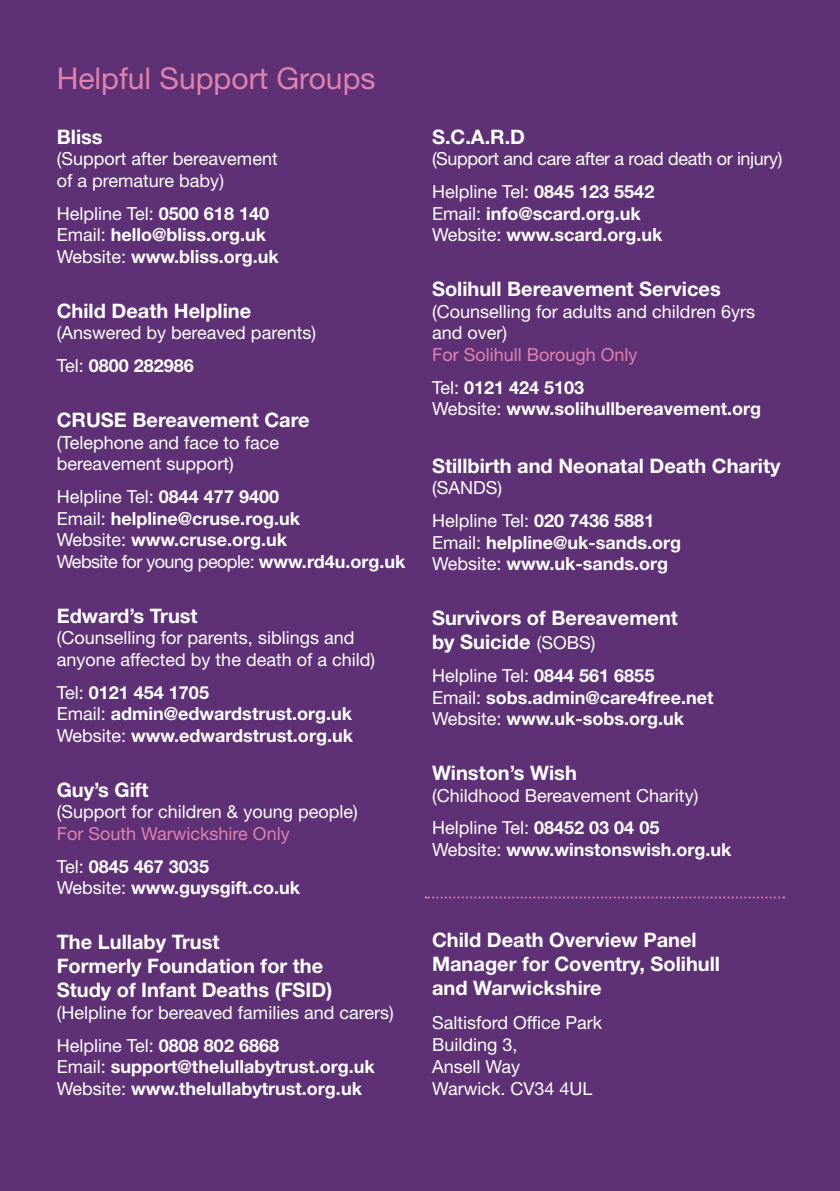
<style>
.page{position:relative;width:840px;height:1191px;background:#fff}
.page>*{position:absolute;margin:0;border:0;box-sizing:border-box;transform-origin:0 0}
.t1{font:30px "Helvetica Neue LT Std";color:#e182ae}
.t2{font:700 20px/24px "Helvetica Neue LT Std";color:#fff}
.t3{font:700 18px/21.6px "Helvetica Neue LT Std";color:#fff}
.t4{font:18px/21.6px "Helvetica Neue LT Std";color:#fff}
.t5{font:18px/33px "Helvetica Neue LT Std";color:#e182ae}
.t6{font:18px/33px "Helvetica Neue LT Std";letter-spacing:-.02em;color:#fff}
.s1{font-weight:400}
.s2{font-weight:700}
.s3{color:#fff}
.s4{font-weight:700;color:#fff}
.s5{font-weight:400;font-size:18px}
</style>
<div class="page">
<div style="left:0;top:0;width:839px;height:1191px;background:#5e3075"></div>
<svg style="left:425px;top:896px;width:358px;height:2px"></svg>
<h1 class="t1" style="left:57px;top:61px;width:320px">Helpful Support Groups</h1>
<p class="t2" style="left:57px;top:124px;width:47px">Bliss</p>
<p class="t4" style="left:57px;top:148px;width:222px">(Support after bereavement of a premature baby)</p>
<p class="t3" style="left:57px;top:202px;width:223px"><span class="s1">Helpline Tel:</span> 0500 618 140<br><span class="s1">Email:</span> hello@bliss.org.uk<br><span class="s1">Website:</span> www.bliss.org.uk</p>
<p class="t2" style="left:57px;top:298px;width:196px">Child Death Helpline</p>
<p class="t4" style="left:57px;top:316px;width:261px;line-height:33px">(Answered by bereaved parents)<br>Tel: <span class="s2">0800 282986</span></p>
<p class="t2" style="left:57px;top:407px;width:254px">CRUSE Bereavement Care</p>
<p class="t4" style="left:57px;top:431px;width:224px">(Telephone and face to face bereavement support)</p>
<p class="t3" style="left:57px;top:485px;width:350px"><span class="s1">Helpline Tel:</span> 0844 477 9400<br><span class="s1">Email:</span> helpline@cruse.rog.uk<br><span class="s1">Website:</span> www.cruse.org.uk<br><span class="s1">Website for young people:</span> www.rd4u.org.uk</p>
<p class="t2" style="left:57px;top:603px;width:142px">Edward’s Trust</p>
<p class="t4" style="left:57px;top:627px;width:320px">(Counselling for parents, siblings and anyone affected by the death of a child)</p>
<p class="t3" style="left:57px;top:681px;width:297px"><span class="s1">Tel:</span> 0121 454 1705<br><span class="s1">Email:</span> admin@edwardstrust.org.uk<br><span class="s1">Website:</span> www.edwardstrust.org.uk</p>
<p class="t2" style="left:57px;top:777px;width:93px">Guy’s Gift</p>
<p class="t4" style="left:57px;top:801px;width:302px">(Support for children &amp; young people)</p>
<p class="t5" style="left:57px;top:816px;width:234px">For South Warwickshire Only<br><span class="s3">Tel:</span> <span class="s4">0845 467 3035</span></p>
<p class="t3" style="left:57px;top:877px;width:245px"><span class="s1">Website:</span> www.guysgift.co.uk</p>
<p class="t2" style="left:57px;top:929px;width:277px">The Lullaby Trust<br>Formerly Foundation for the<br>Study of Infant Deaths (FSID)</p>
<p class="t4" style="left:57px;top:995px;width:338px;line-height:33px">(Helpline for bereaved families and carers)<br>Helpline Tel: <span class="s2">0808 802 6868</span></p>
<p class="t3" style="left:57px;top:1055px;width:319px"><span class="s1">Email:</span> support@thelullabytrust.org.uk<br><span class="s1">Website:</span> www.thelullabytrust.org.uk</p>
<p class="t2" style="left:432px;top:124px;width:94px">S.C.A.R.D</p>
<p class="t6" style="left:432px;top:142px;width:352px">(Support and care after a road death or injury)<br>Helpline Tel: <span class="s2">0845 123 5542</span></p>
<p class="t3" style="left:432px;top:202px;width:232px"><span class="s1">Email:</span> info@scard.org.uk<br><span class="s1">Website:</span> www.scard.org.uk</p>
<p class="t2" style="left:432px;top:276px;width:290px">Solihull Bereavement Services</p>
<p class="t4" style="left:432px;top:300px;width:324px">(Counselling for adults and children 6yrs and over)</p>
<p class="t5" style="left:432px;top:338px;width:207px">For Solihull Borough Only<br><span class="s3">Tel:</span> <span class="s4">0121 424 5103</span></p>
<p class="t3" style="left:432px;top:398px;width:330px"><span class="s1">Website:</span> www.solihullbereavement.org</p>
<p class="t2" style="left:432px;top:453px;width:350px">Stillbirth and Neonatal Death Charity</p>
<p class="t4" style="left:432px;top:471px;width:224px;line-height:33px">(SANDS)<br>Helpline Tel: <span class="s2">020 7436 5881</span></p>
<p class="t3" style="left:432px;top:531px;width:251px"><span class="s1">Email:</span> helpline@uk-sands.org<br><span class="s1">Website:</span> www.uk-sands.org</p>
<p class="t2" style="left:432px;top:605px;width:247px">Survivors of Bereavement by Suicide <span class="s5">(SOBS)</span></p>
<p class="t3" style="left:432px;top:664px;width:283px"><span class="s1">Helpline Tel:</span> 0844 561 6855<br><span class="s1">Email:</span> sobs.admin@care4free.net<br><span class="s1">Website:</span> www.uk-sobs.org.uk</p>
<p class="t2" style="left:432px;top:760px;width:146px">Winston’s Wish</p>
<p class="t4" style="left:432px;top:778px;width:268px;line-height:33px">(Childhood Bereavement Charity)<br>Helpline Tel: <span class="s2">08452 03 04 05</span></p>
<p class="t3" style="left:432px;top:838px;width:301px"><span class="s1">Website:</span> www.winstonswish.org.uk</p>
<p class="t2" style="left:432px;top:927px;width:289px">Child Death Overview Panel<br>Manager for Coventry, Solihull and Warwickshire</p>
<p class="t4" style="left:432px;top:1011px;width:172px;line-height:22.2px">Saltisford Office Park<br>Building 3,<br>Ansell Way<br>Warwick. CV34 4UL</p>
</div>
